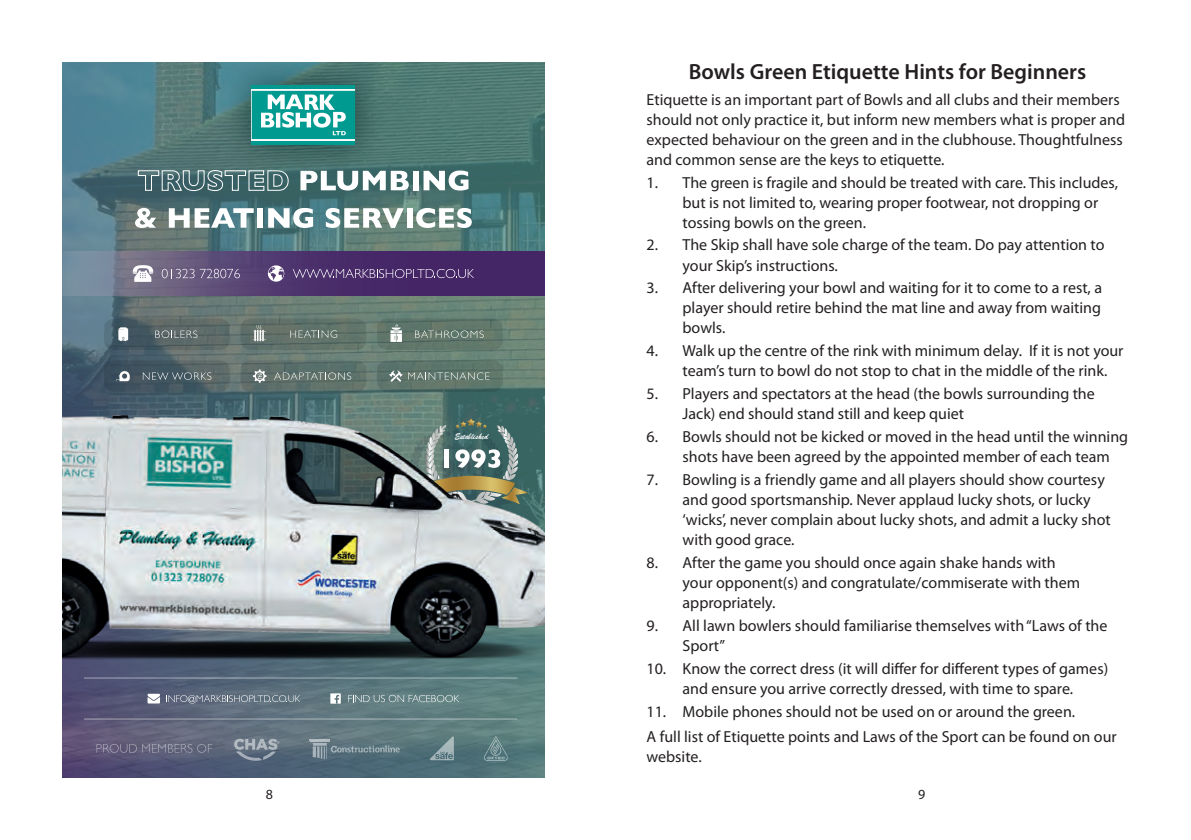
<style>
.page{position:relative;width:1191px;height:840px;background:#fff}
.page>*{position:absolute;margin:0;border:0;box-sizing:border-box;transform-origin:0 0}
.Mens_League{font:600 22px "Myriad Pro";color:#231f20}
.Mens_League-2{font:16px/20px "Myriad Pro";color:#231f20}
.t1{font:14px "Myriad Pro";color:#231f20}
.t2{font:8.6px "Brush Script";color:#fff}
</style>
<div class="page">
<svg style="left:62px;top:62px;width:482px;height:715px;background:#57767b"></svg>
<img style="left:62px;top:382px;width:482px;height:320px">
<svg style="left:104px;top:360px;width:126px;height:31px;background:#4f6068"></svg>
<svg style="left:240px;top:360px;width:126px;height:31px;background:#647671"></svg>
<svg style="left:377px;top:360px;width:126px;height:31px;background:#627970"></svg>
<svg style="left:240px;top:318px;width:126px;height:32px;background:#66766e"></svg>
<svg style="left:377px;top:318px;width:126px;height:32px;background:#687d72"></svg>
<svg style="left:104px;top:318px;width:126px;height:32px;background:#5b6b6d"></svg>
<svg style="left:62px;top:251px;width:482px;height:44px;background:#564575"></svg>
<svg style="left:268px;top:265px;width:16px;height:16px"></svg>
<svg style="left:293px;top:269px;width:181px;height:9px;background:#6b5486"></svg>
<svg style="left:133px;top:265px;width:20px;height:17px"></svg>
<svg style="left:162px;top:268px;width:32px;height:10px"></svg>
<svg style="left:200px;top:268px;width:40px;height:10px"></svg>
<svg style="left:138px;top:170px;width:151px;height:21px;background:#668387"></svg>
<svg style="left:300px;top:171px;width:109px;height:19px"></svg>
<div style="left:412px;top:171px;width:6px;height:19px;background:#fff"></div>
<svg style="left:423px;top:170px;width:45px;height:20px"></svg>
<svg style="left:135px;top:208px;width:21px;height:20px"></svg>
<svg style="left:169px;top:208px;width:85px;height:19px"></svg>
<div style="left:257px;top:208px;width:6px;height:19px;background:#fff"></div>
<svg style="left:268px;top:208px;width:45px;height:20px"></svg>
<svg style="left:326px;top:208px;width:78px;height:20px"></svg>
<div style="left:406px;top:208px;width:6px;height:19px;background:#fff"></div>
<svg style="left:416px;top:208px;width:56px;height:20px"></svg>
<img style="left:206px;top:62px;width:195px;height:127px">
<div style="left:252px;top:85px;width:103px;height:59px;background:linear-gradient(to right,#f6fbfb,#f5fbfa)"></div>
<svg style="left:252px;top:91px;width:103px;height:48px"></svg>
<hr style="left:252px;top:85px;width:103px;height:3px;background:#009a90">
<hr style="left:252px;top:141px;width:103px;height:3px;background:#009a90">
<svg style="left:234px;top:738px;width:45px;height:22px"></svg>
<hr style="left:309px;top:738px;width:21px;height:2px;background:#fff">
<svg style="left:310px;top:741px;width:90px;height:17px;background:#697f89"></svg>
<svg style="left:430px;top:736px;width:24px;height:23px"></svg>
<svg style="left:483px;top:735px;width:25px;height:25px"></svg>
<svg style="left:96px;top:743px;width:116px;height:9px"></svg>
<hr style="left:84px;top:677px;width:433px;height:1px;background:#fff">
<hr style="left:84px;top:718px;width:433px;height:1px;background:#fff">
<svg style="left:330px;top:693px;width:11px;height:10px"></svg>
<svg style="left:166px;top:694px;width:134px;height:9px"></svg>
<svg style="left:147px;top:693px;width:13px;height:10px"></svg>
<svg style="left:348px;top:694px;width:111px;height:7px"></svg>
<p class="t2" style="left:454px;top:430px;width:35px">Established</p>
<p class="Mens_League" style="left:689px;top:57px;width:399px">Bowls Green Etiquette Hints for Beginners</p>
<p class="Mens_League-2" style="left:646px;top:89px;width:480px">Etiquette is an important part of Bowls and all clubs and their members should not only practice it, but inform new members what is proper and expected behaviour on the green and in the clubhouse. Thoughtfulness and common sense are the keys to etiquette.</p>
<p class="Mens_League-2" style="left:682px;top:172px;width:437px;text-indent:-36px">1. The green is fragile and should be treated with care. This includes, but is not limited to, wearing proper footwear, not dropping or tossing bowls on the green.</p>
<p class="Mens_League-2" style="left:682px;top:235px;width:423px;text-indent:-36px">2. The Skip shall have sole charge of the team. Do pay attention to your Skip’s instructions.</p>
<p class="Mens_League-2" style="left:682px;top:277px;width:421px;text-align:justify;text-indent:-36px">3. After delivering your bowl and waiting for it to come to a rest, a player should retire behind the mat line and away from waiting bowls.</p>
<p class="Mens_League-2" style="left:682px;top:340px;width:442px;text-indent:-36px">4. Walk up the centre of the rink with minimum delay. If it is not your team’s turn to bowl do not stop to chat in the middle of the rink.</p>
<p class="Mens_League-2" style="left:682px;top:383px;width:414px;text-indent:-36px">5. Players and spectators at the head (the bowls surrounding the<br>Jack) end should stand still and keep quiet</p>
<p class="Mens_League-2" style="left:682px;top:426px;width:447px;text-indent:-36px">6. Bowls should not be kicked or moved in the head until the winning shots have been agreed by the appointed member of each team</p>
<p class="Mens_League-2" style="left:682px;top:469px;width:430px;text-indent:-36px">7. Bowling is a friendly game and all players should show courtesy and good sportsmanship. Never applaud lucky shots, or lucky ‘wicks’, never complain about lucky shots, and admit a lucky shot with good grace.</p>
<p class="Mens_League-2" style="left:682px;top:552px;width:399px;text-indent:-36px">8. After the game you should once again shake hands with your opponent(s) and congratulate/commiserate with them appropriately.</p>
<p class="Mens_League-2" style="left:682px;top:614px;width:426px;text-indent:-36px">9. All lawn bowlers should familiarise themselves with “Laws of the<br>Sport”</p>
<p class="Mens_League-2" style="left:646px;top:657px;width:463px;text-align:center">10. Know the correct dress (it will differ for different types of games) and ensure you arrive correctly dressed, with time to spare.</p>
<p class="Mens_League-2" style="left:646px;top:700px;width:430px">11. Mobile phones should not be used on or around the green.</p>
<p class="Mens_League-2" style="left:646px;top:726px;width:472px">A full list of Etiquette points and Laws of the Sport can be found on our website.</p>
<p class="t1" style="left:266px;top:785px;width:9px">8</p>
<p class="t1" style="left:918px;top:785px;width:9px">9</p>
</div>
